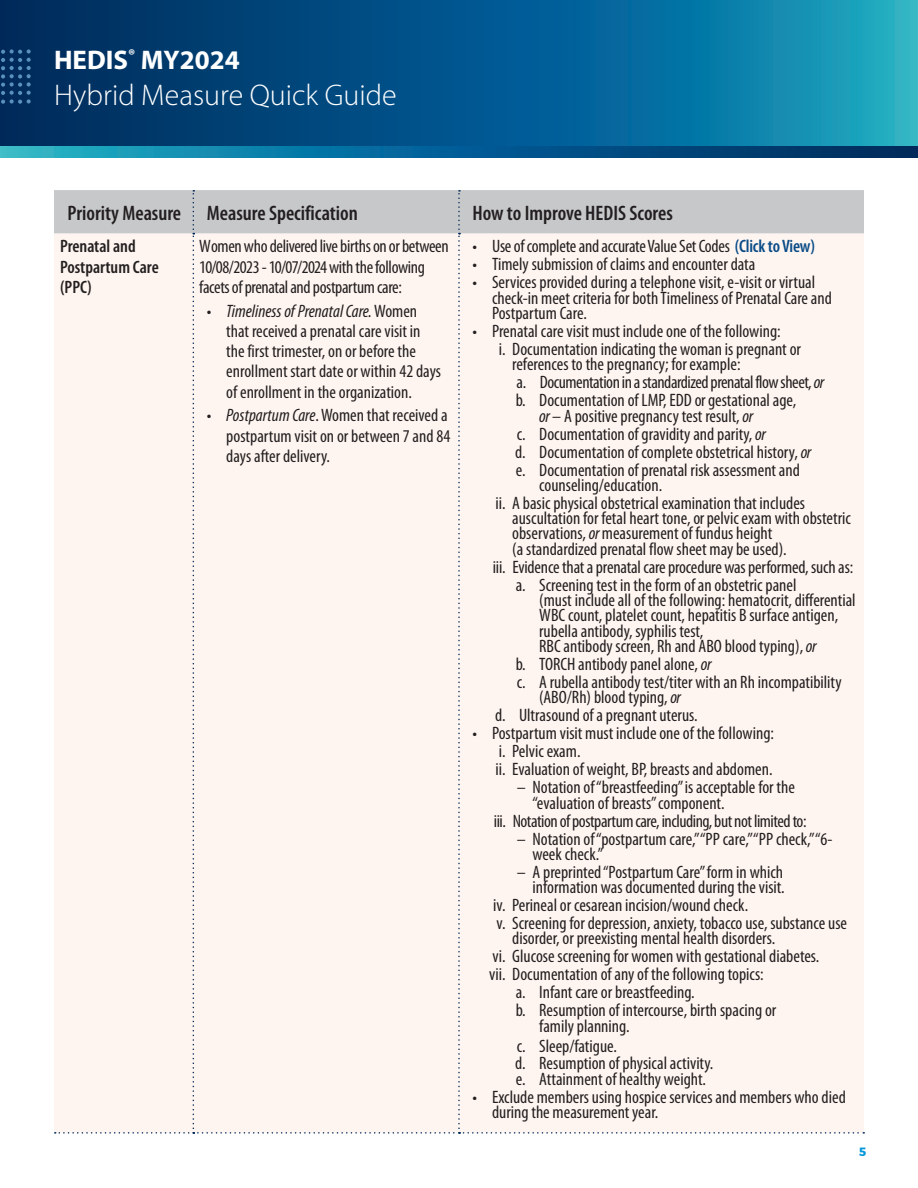
<style>
.page{position:relative;width:918px;height:1188px;background:#fff}
.page>*{position:absolute;margin:0;border:0;box-sizing:border-box;transform-origin:0 0}
.t1{font:300 30px "Myriad Pro";color:#fff}
.t2{font:700 27px "Myriad Pro";color:#fff}
.t3{font:600 condensed 21px "Myriad Pro";color:#231f20}
.t4{font:condensed 18px/18px "Myriad Pro";color:#231f20}
.t5{font:condensed 18px/20.2px "Myriad Pro";letter-spacing:-.02em;color:#231f20}
.t6{font:condensed 18px "Myriad Pro";letter-spacing:-.025em;color:#231f20}
.t7{font:600 condensed 18px/20.2px "Myriad Pro";color:#231f20}
.t8{font:700 12px "Montserrat";color:#0196d7}
.s1{font-style:italic}
.s2{font-weight:600;color:#0a4c88}
</style>
<div class="page">
<svg style="left:0;top:0;width:918px;height:146px;background:#065d8e"></svg>
<svg style="left:0;top:146px;width:918px;height:12px;background:#096693"></svg>
<svg style="left:1px;top:49px;width:30px;height:55px;background:#134070"></svg>
<div style="left:54px;top:190px;width:810px;height:944px;background:#fef5f0"></div>
<h2 class="t2" style="left:54px;top:42px;width:187px">HEDIS<sup>®</sup> MY2024</h2>
<h1 class="t1" style="left:54px;top:78px;width:344px">Hybrid Measure Quick Guide</h1>
<p class="t3" style="left:68px;top:200px;width:115px">Priority Measure</p>
<p class="t3" style="left:207px;top:200px;width:153px">Measure Specification</p>
<p class="t3" style="left:472px;top:200px;width:202px">How to Improve HEDIS Scores</p>
<p class="t7" style="left:60px;top:236px;width:100px">Prenatal and<br>Postpartum Care (PPC)</p>
<p class="t5" style="left:199px;top:236px;width:251px">Women who delivered live births on or between<br>10/08/2023 - 10/07/2024 with the following facets of prenatal and postpartum care:</p>
<p class="t4" style="left:226px;top:300px;width:216px;line-height:20.2px;text-indent:-20px">• <span class="s1">Timeliness of Prenatal Care.</span> Women that received a prenatal care visit in the first trimester, on or before the enrollment start date or within 42 days of enrollment in the organization.</p>
<p class="t4" style="left:226px;top:405px;width:226px;line-height:20.2px;text-indent:-20px">• <span class="s1">Postpartum Care</span>. Women that received a postpartum visit on or between 7 and 84 days after delivery.</p>
<p class="t4" style="left:473px;top:237px;width:344px">• Use of complete and accurate Value Set Codes <span class="s2">(Click to View)</span></p>
<p class="t4" style="left:472px;top:255px;width:285px">• Timely submission of claims and encounter data</p>
<p class="t4" style="left:492px;top:275px;width:342px;line-height:15.3px;text-indent:-20px">• Services provided during a telephone visit, e-visit or virtual check-in meet criteria for both Timeliness of Prenatal Care and<br>Postpartum Care.</p>
<p class="t4" style="left:499px;top:322px;width:304px;text-indent:-26px">• Prenatal care visit must include one of the following:<br>i. Documentation indicating the woman is pregnant or</p>
<p class="t4" style="left:512px;top:355px;width:314px">references to the pregnancy; for example:<br>a. Documentation in a standardized prenatal flow sheet, <span class="s1">or </span>b. Documentation of LMP, EDD or gestational age,</p>
<p class="t4" style="left:515px;top:406px;width:298px;text-indent:24px"><span class="s1">or</span> – A positive pregnancy test result, <span class="s1">or<br></span>c. Documentation of gravidity and parity, <span class="s1">or<br></span>d. Documentation of complete obstetrical history, <span class="s1">or </span>e. Documentation of prenatal risk assessment and</p>
<p class="t4" style="left:495px;top:476px;width:311px;text-indent:44px">counseling/education.<br>ii. A basic physical obstetrical examination that includes</p>
<p class="t4" style="left:512px;top:510px;width:340px;line-height:15.3px">auscultation for fetal heart tone, or pelvic exam with obstetric observations, <span class="s1">or</span> measurement of fundus height<br>(a standardized prenatal flow sheet may be used).</p>
<p class="t4" style="left:516px;top:558px;width:339px;text-indent:-23px">iii. Evidence that a prenatal care procedure was performed, such as: a. Screening test in the form of an obstetric panel</p>
<p class="t4" style="left:539px;top:592px;width:318px;line-height:15.3px">(must include all of the following: hematocrit, differential WBC count, platelet count, hepatitis B surface antigen, rubella antibody, syphilis test,<br>RBC antibody screen, Rh and ABO blood typing), <span class="s1">or</span></p>
<p class="t4" style="left:516px;top:655px;width:327px">b. TORCH antibody panel alone, <span class="s1">or<br></span>c. A rubella antibody test/titer with an Rh incompatibility</p>
<p class="t4" style="left:495px;top:688px;width:204px;text-indent:44px">(ABO/Rh) blood typing, <span class="s1">or<br></span>d. Ultrasound of a pregnant uterus.</p>
<p class="t4" style="left:495px;top:724px;width:280px;text-indent:-23px">• Postpartum visit must include one of the following: i. Pelvic exam.<br>ii. Evaluation of weight, BP, breasts and abdomen.</p>
<p class="t4" style="left:533px;top:779px;width:264px;line-height:15.3px;text-indent:-16px">– Notation of “breastfeeding” is acceptable for the “evaluation of breasts” component.</p>
<p class="t6" style="left:494px;top:810px;width:314px">iii. Notation of postpartum care, including, but not limited to:</p>
<p class="t4" style="left:533px;top:831px;width:302px;line-height:15.3px;text-indent:-16px">– Notation of “postpartum care,” “PP care,” “PP check,” “6- week check.”</p>
<p class="t4" style="left:517px;top:864px;width:270px;line-height:15.3px;text-align:right">– A preprinted “Postpartum Care” form in which information was documented during the visit.</p>
<p class="t4" style="left:493px;top:896px;width:355px">iv. Perineal or cesarean incision/wound check.<br>v. Screening for depression, anxiety, tobacco use, substance use</p>
<p class="t4" style="left:512px;top:929px;width:264px">disorder, or preexisting mental health disorders.</p>
<p class="t4" style="left:492px;top:947px;width:329px">vi. Glucose screening for women with gestational diabetes.</p>
<p class="t4" style="left:489px;top:965px;width:276px">vii. Documentation of any of the following topics:</p>
<p class="t4" style="left:516px;top:983px;width:180px">a. Infant care or breastfeeding.</p>
<p class="t4" style="left:516px;top:1001px;width:262px">b. Resumption of intercourse, birth spacing or</p>
<p class="t4" style="left:517px;top:1016px;width:114px;line-height:20.1px;text-indent:22px">family planning. c. Sleep/fatigue.</p>
<p class="t4" style="left:515px;top:1056px;width:200px;line-height:15.3px">d. Resumption of physical activity. e. Attainment of healthy weight.</p>
<p class="t4" style="left:492px;top:1089px;width:355px;line-height:15.3px;text-indent:-20px">• Exclude members using hospice services and members who died during the measurement year.</p>
<p class="t8" style="left:859px;top:1144px;width:9px">5</p>
</div>
